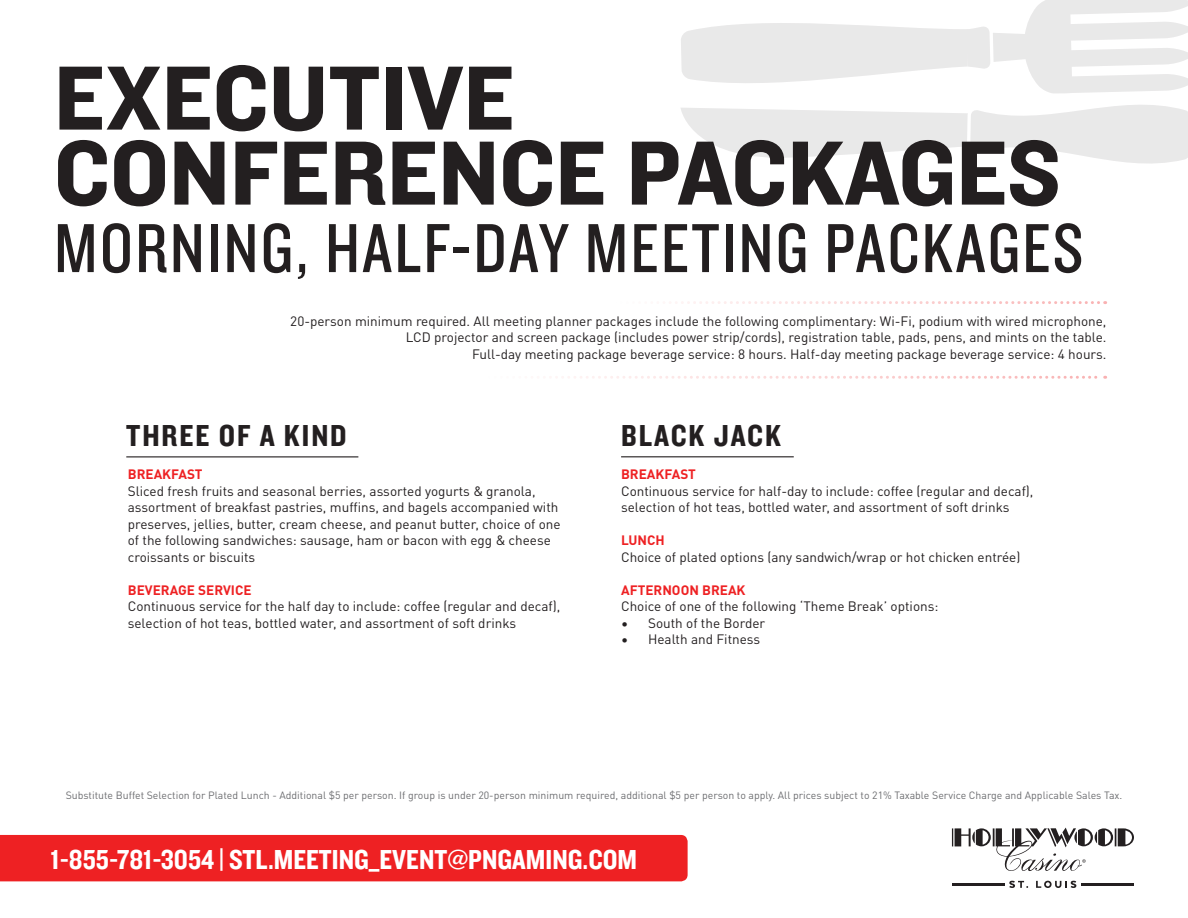
<style>
.page{position:relative;width:1188px;height:918px;background:#fff}
.page>*{position:absolute;margin:0;border:0;box-sizing:border-box;transform-origin:0 0}
.t1{font:94.5px "Knockout 51 Middleweight";color:#231f20}
.t2{font:72px "Knockout 29 Junior Ltweight";letter-spacing:.03em;color:#231f20}
.t3{font:31.5px "Knockout 50 Welterweight";letter-spacing:.06em;color:#231f20}
.t4{font:28.5px "Knockout 50 Welterweight";color:#fff}
.t5{font:13.5px/16.5px "DINOT";color:#231f20}
.t6{font:700 13.5px "DINOT";color:#ee2123}
.t7{font:10.5px "DINOT";color:#6c6d70}
</style>
<div class="page">
<hr style="left:126px;top:456px;width:232px;height:1px;background:#231f20">
<hr style="left:621px;top:456px;width:173px;height:1px;background:#231f20">
<svg style="left:681px;top:301px;width:425px;height:3px"></svg>
<svg style="left:568px;top:376px;width:538px;height:3px"></svg>
<svg style="left:681px;top:0;width:507px;height:164px"></svg>
<hr style="left:952px;top:883px;width:53px;height:2px;background:#231f20">
<hr style="left:1081px;top:883px;width:53px;height:2px;background:#231f20">
<svg style="left:1009px;top:881px;width:19px;height:7px"></svg>
<svg style="left:1036px;top:881px;width:40px;height:7px"></svg>
<svg style="left:952px;top:828px;width:182px;height:43px"></svg>
<div style="left:0;top:835px;width:688px;height:46px;background:#ee2123"></div>
<p class="t1" style="left:54px;top:34px;width:462px">EXECUTIVE</p>
<p class="t1" style="left:54px;top:109px;width:1008px">CONFERENCE PACKAGES</p>
<p class="t2" style="left:54px;top:202px;width:1031px">MORNING, HALF-DAY MEETING PACKAGES</p>
<p class="t5" style="left:290px;top:311px;width:818px">20-person minimum required. All meeting planner packages include the following complimentary: Wi-Fi, podium with wired microphone,</p>
<p class="t5" style="left:406px;top:328px;width:702px">LCD projector and screen package (includes power strip/cords), registration table, pads, pens, and mints on the table.</p>
<p class="t5" style="left:472px;top:344px;width:636px">Full-day meeting package beverage service: 8 hours. Half-day meeting package beverage service: 4 hours.</p>
<p class="t3" style="left:126px;top:415px;width:222px">THREE OF A KIND</p>
<p class="t6" style="left:128px;top:464px;width:76px">BREAKFAST</p>
<p class="t5" style="left:128px;top:482px;width:434px">Sliced fresh fruits and seasonal berries, assorted yogurts &amp; granola, assortment of breakfast pastries, muffins, and bagels accompanied with preserves, jellies, butter, cream cheese, and peanut butter, choice of one of the following sandwiches: sausage, ham or bacon with egg &amp; cheese croissants or biscuits</p>
<p class="t6" style="left:128px;top:579px;width:125px">BEVERAGE SERVICE</p>
<p class="t5" style="left:128px;top:597px;width:434px">Continuous service for the half day to include: coffee (regular and decaf), selection of hot teas, bottled water, and assortment of soft drinks</p>
<p class="t3" style="left:621px;top:415px;width:162px">BLACK JACK</p>
<p class="t6" style="left:621px;top:464px;width:76px">BREAKFAST</p>
<p class="t5" style="left:621px;top:482px;width:414px">Continuous service for half-day to include: coffee (regular and decaf), selection of hot teas, bottled water, and assortment of soft drinks</p>
<p class="t6" style="left:621px;top:530px;width:45px">LUNCH</p>
<p class="t5" style="left:621px;top:548px;width:401px">Choice of plated options (any sandwich/wrap or hot chicken entrée)</p>
<p class="t6" style="left:621px;top:579px;width:126px">AFTERNOON BREAK</p>
<p class="t5" style="left:621px;top:597px;width:319px">Choice of one of the following ‘Theme Break’ options:</p>
<p class="t5" style="left:621px;top:614px;width:146px">• South of the Border</p>
<p class="t5" style="left:621px;top:630px;width:141px">• Health and Fitness</p>
<p class="t7" style="left:66px;top:787px;width:1058px">Substitute Buffet Selection for Plated Lunch - Additional $5 per person. If group is under 20-person minimum required, additional $5 per person to apply. All prices subject to 21% Taxable Service Charge and Applicable Sales Tax.</p>
<p class="t4" style="left:50px;top:840px;width:588px">1-855-781-3054 | STL.MEETING_EVENT@PNGAMING.COM</p>
</div>
